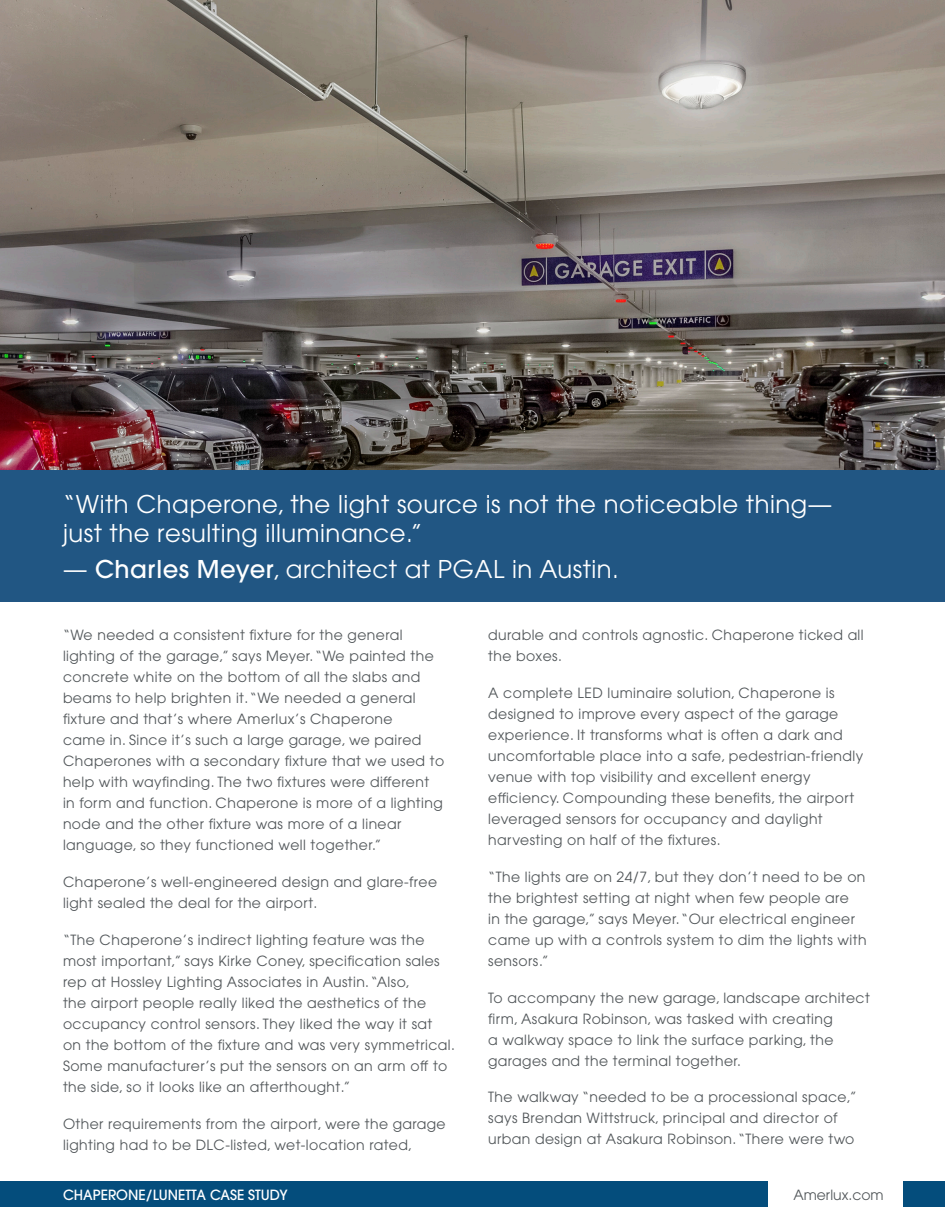
<style>
.page{position:relative;width:945px;height:1229px;background:#fff}
.page>*{position:absolute;margin:0;border:0;box-sizing:border-box;transform-origin:0 0}
.t1{font:24.32px/28.9px "Avant Garde";letter-spacing:.02em;color:#fff}
.t2{font:14px/21px "Avant Garde";letter-spacing:.03em;color:#52575a}
.t3{font:500 14px "Avant Garde";color:#fff}
.t4{font:14px "Avant Garde";color:#52575a}
.s1{font-weight:500}
</style>
<div class="page">
<div style="left:0;top:465px;width:945px;height:137px;background:#215683"></div>
<img style="left:0;top:0;width:945px;height:469px">
<div style="left:0;top:1181px;width:767px;height:26px;background:#044d7c"></div>
<div style="left:903px;top:1181px;width:42px;height:26px;background:#044d7c"></div>
<hr style="left:944px;top:0;width:1px;height:219px;background:#38b3e4">
<p class="t1" style="left:63px;top:489px;width:771px">“With Chaperone, the light source is not the noticeable thing— just the resulting illuminance.”</p>
<p class="t1" style="left:63px;top:554px;width:557px">— <span class="s1">Charles Meyer</span>, architect at PGAL in Austin.</p>
<p class="t2" style="left:63px;top:624px;width:383px">“We needed a consistent fixture for the general lighting of the garage,” says Meyer. “We painted the concrete white on the bottom of all the slabs and beams to help brighten it. “We needed a general fixture and that’s where Amerlux’s Chaperone<br>came in. Since it’s such a large garage, we paired Chaperones with a secondary fixture that we used to help with wayfinding. The two fixtures were different in form and function. Chaperone is more of a lighting node and the other fixture was more of a linear language, so they functioned well together.”</p>
<p class="t2" style="left:63px;top:871px;width:376px">Chaperone’s well-engineered design and glare-free light sealed the deal for the airport.</p>
<p class="t2" style="left:63px;top:929px;width:394px">“The Chaperone’s indirect lighting feature was the most important,” says Kirke Coney, specification sales rep at Hossley Lighting Associates in Austin. “Also,<br>the airport people really liked the aesthetics of the occupancy control sensors. They liked the way it sat<br>on the bottom of the fixture and was very symmetrical.<br>Some manufacturer’s put the sensors on an arm off to the side, so it looks like an afterthought.”</p>
<p class="t2" style="left:63px;top:1113px;width:384px">Other requirements from the airport, were the garage lighting had to be DLC-listed, wet-location rated,</p>
<p class="t2" style="left:488px;top:624px;width:377px">durable and controls agnostic. Chaperone ticked all the boxes.</p>
<p class="t2" style="left:488px;top:682px;width:376px">A complete LED luminaire solution, Chaperone is designed to improve every aspect of the garage experience. It transforms what is often a dark and uncomfortable place into a safe, pedestrian-friendly venue with top visibility and excellent energy efficiency. Compounding these benefits, the airport leveraged sensors for occupancy and daylight harvesting on half of the fixtures.</p>
<p class="t2" style="left:488px;top:866px;width:380px">“The lights are on 24/7, but they don’t need to be on the brightest setting at night when few people are<br>in the garage,” says Meyer. “Our electrical engineer came up with a controls system to dim the lights with sensors.”</p>
<p class="t2" style="left:488px;top:987px;width:383px">To accompany the new garage, landscape architect firm, Asakura Robinson, was tasked with creating<br>a walkway space to link the surface parking, the garages and the terminal together.</p>
<p class="t2" style="left:488px;top:1086px;width:370px">The walkway “needed to be a processional space,” says Brendan Wittstruck, principal and director of urban design at Asakura Robinson. “There were two</p>
<p class="t3" style="left:63px;top:1186px;width:226px">CHAPERONE/LUNETTA CASE STUDY</p>
<p class="t4" style="left:793px;top:1186px;width:92px">Amerlux.com</p>
</div>
